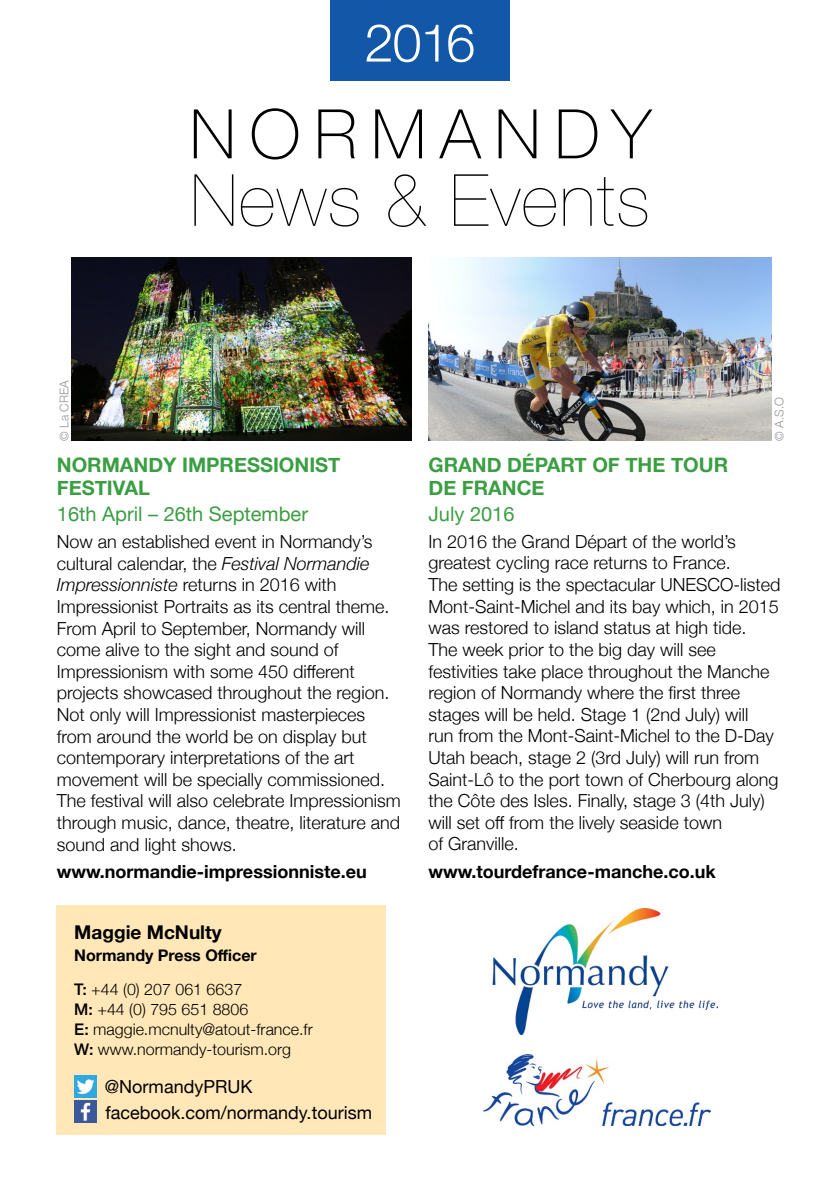
<style>
.page{position:relative;width:840px;height:1191px;background:#fff}
.page>*{position:absolute;margin:0;border:0;box-sizing:border-box;transform-origin:0 0}
.t1{font:200 72px "Helvetica Neue";letter-spacing:.025em;color:#000}
.t2{font:100 68.4px "Helvetica Neue";letter-spacing:.2em;color:#000}
.t3{font:300 52.4px "Helvetica Neue";color:#fff}
.t4{font:700 20px/23px "Helvetica Neue";color:#3a9e42}
.t5{font:20px "Helvetica Neue";color:#3a9e42}
.t6{font:700 19px "Helvetica Neue";color:#000}
.t7{font:300 18px/21.6px "Helvetica Neue";color:#000}
.t8{font:700 18px "Helvetica Neue";color:#000}
.t9{font:18px "Helvetica Neue";color:#000}
.t10{font:300 16px/20px "Helvetica Neue";color:#000}
.t11{font:700 16px "Helvetica Neue";color:#000}
.t12{font:300 12px "Helvetica Neue";color:#939598}
.s1{font-style:italic}
.s2{font-weight:500}
</style>
<div class="page">
<img style="left:428px;top:258px;width:343px;height:183px">
<img style="left:492px;top:908px;width:225px;height:126px">
<img style="left:483px;top:1054px;width:226px;height:71px">
<div style="left:56px;top:905px;width:330px;height:229px;background:#ffe7b8"></div>
<div style="left:330px;top:0;width:179px;height:80px;background:#1357a8"></div>
<img style="left:71px;top:258px;width:340px;height:183px">
<img style="left:74px;top:1100px;width:22px;height:23px">
<img style="left:74px;top:1075px;width:22px;height:22px">
<h3 class="t3" style="left:364px;top:1px;width:112px">2016</h3>
<p class="t12" style="left:54px;top:441px;width:62px;rotate:-90deg">© La CREA</p>
<h2 class="t2" style="left:189px;top:82px;width:463px">NORMANDY</h2>
<h1 class="t1" style="left:190px;top:144px;width:460px">News &amp; Events</h1>
<p class="t12" style="left:769px;top:441px;width:45px;rotate:-90deg">© A.S.O</p>
<p class="t4" style="left:57px;top:454px;width:285px">NORMANDY IMPRESSIONIST<br>FESTIVAL</p>
<p class="t5" style="left:57px;top:499px;width:252px">16th April – 26th September</p>
<p class="t7" style="left:57px;top:530px;width:345px">Now an established event in Normandy’s cultural calendar, the <span class="s1">Festival Normandie Impressionniste</span> returns in 2016 with Impressionist Portraits as its central theme.<br>From April to September, Normandy will come alive to the sight and sound of Impressionism with some 450 different projects showcased throughout the region.<br>Not only will Impressionist masterpieces from around the world be on display but contemporary interpretations of the art movement will be specially commissioned.<br>The festival will also celebrate Impressionism through music, dance, theatre, literature and sound and light shows.</p>
<p class="t8" style="left:57px;top:857px;width:311px">www.normandie-impressionniste.eu</p>
<p class="t6" style="left:74px;top:917px;width:149px">Maggie McNulty</p>
<p class="t11" style="left:74px;top:942px;width:184px">Normandy Press Officer</p>
<p class="t10" style="left:74px;top:978px;width:240px"><span class="s2">T:</span> +44 (0) 207 061 6637<br><span class="s2">M:</span> +44 (0) 795 651 8806<br><span class="s2">E:</span> maggie.mcnulty@atout-france.fr<br><span class="s2">W:</span> www.normandy-tourism.org</p>
<p class="t9" style="left:105px;top:1074px;width:149px">@NormandyPRUK</p>
<p class="t9" style="left:105px;top:1099px;width:268px">facebook.com/normandy.tourism</p>
<p class="t4" style="left:428px;top:453px;width:301px">GRAND DÉPART OF THE TOUR<br>DE FRANCE</p>
<p class="t5" style="left:428px;top:499px;width:87px">July 2016</p>
<p class="t7" style="left:428px;top:529px;width:353px">In 2016 the Grand Départ of the world’s greatest cycling race returns to France.<br>The setting is the spectacular UNESCO-listed Mont-Saint-Michel and its bay which, in 2015 was restored to island status at high tide.<br>The week prior to the big day will see festivities take place throughout the Manche region of Normandy where the first three stages will be held. Stage 1 (2nd July) will<br>run from the Mont-Saint-Michel to the D-Day Utah beach, stage 2 (3rd July) will run from Saint-Lô to the port town of Cherbourg along the Côte des Isles. Finally, stage 3 (4th July) will set off from the lively seaside town<br>of Granville.</p>
<p class="t8" style="left:428px;top:857px;width:288px">www.tourdefrance-manche.co.uk</p>
</div>
